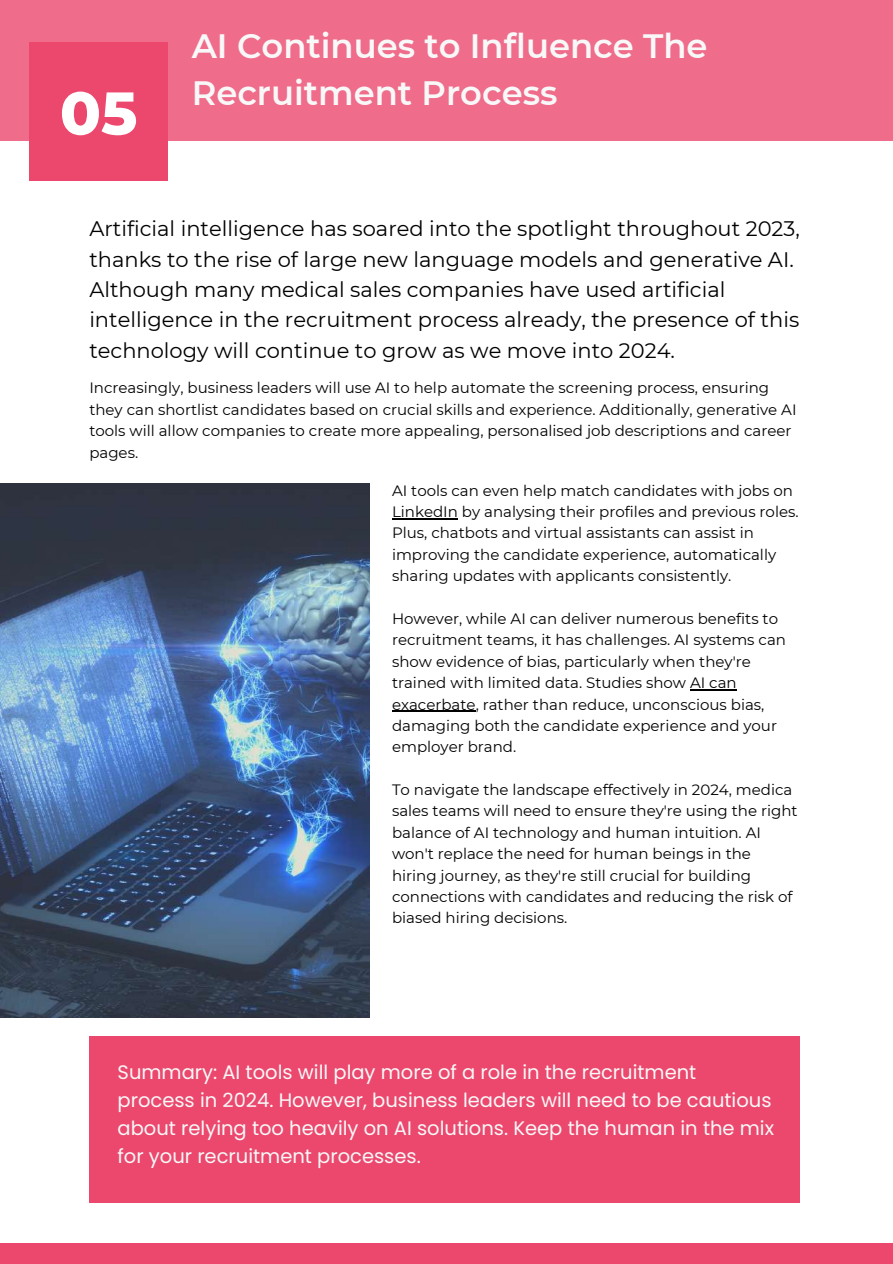
<style>
.page{position:relative;width:893px;height:1264px;background:#fff}
.page>*{position:absolute;margin:0;border:0;box-sizing:border-box;transform-origin:0 0}
.t1{font:800 60px "Montserrat";color:#fff}
.t2{font:600 33.75px/47.2px "Montserrat";color:#f8f8f8}
.t3{font:21px/30.3px "Montserrat";color:#000}
.t4{font:19.5px/28.2px "Poppins";color:#f8f8f8}
.t5{font:15px/21.3px "Montserrat";color:#000}
</style>
<div class="page">
<div style="left:0;top:0;width:892px;height:140px;background:#ef6c8b"></div>
<div style="left:30px;top:43px;width:138px;height:138px;background:#ec486e"></div>
<div style="left:0;top:1243px;width:892px;height:20px;background:#ec486e"></div>
<div style="left:89px;top:1035px;width:710px;height:167px;background:#ec486e"></div>
<img style="left:0;top:483px;width:369px;height:534px">
<hr style="left:392px;top:518px;width:66px;height:1px;background:#000">
<hr style="left:690px;top:689px;width:46px;height:1px;background:#000">
<hr style="left:392px;top:710px;width:83px;height:1px;background:#000">
<h1 class="t1" style="left:60px;top:76px;width:79px">05</h1>
<h2 class="t2" style="left:192px;top:22px;width:517px">AI Continues to Influence The<br>Recruitment Process</h2>
<p class="t3" style="left:89px;top:214px;width:712px">Artificial intelligence has soared into the spotlight throughout 2023, thanks to the rise of large new language models and generative AI.<br>Although many medical sales companies have used artificial intelligence in the recruitment process already, the presence of this technology will continue to grow as we move into 2024.</p>
<p class="t5" style="left:89px;top:377px;width:708px">Increasingly, business leaders will use AI to help automate the screening process, ensuring they can shortlist candidates based on crucial skills and experience. Additionally, generative AI tools will allow companies to create more appealing, personalised job descriptions and career pages.</p>
<p class="t5" style="left:392px;top:479px;width:408px">AI tools can even help match candidates with jobs on LinkedIn by analysing their profiles and previous roles.<br>Plus, chatbots and virtual assistants can assist in improving the candidate experience, automatically sharing updates with applicants consistently.</p>
<p class="t5" style="left:392px;top:608px;width:395px">However, while AI can deliver numerous benefits to recruitment teams, it has challenges. AI systems can show evidence of bias, particularly when they're trained with limited data. Studies show AI can exacerbate, rather than reduce, unconscious bias, damaging both the candidate experience and your employer brand.</p>
<p class="t5" style="left:392px;top:779px;width:407px">To navigate the landscape effectively in 2024, medica sales teams will need to ensure they're using the right balance of AI technology and human intuition. AI won't replace the need for human beings in the hiring journey, as they're still crucial for building connections with candidates and reducing the risk of biased hiring decisions.</p>
<h3 class="t4" style="left:117px;top:1057px;width:658px">Summary: AI tools will play more of a role in the recruitment process in 2024. However, business leaders will need to be cautious about relying too heavily on AI solutions. Keep the human in the mix for your recruitment processes.</h3>
</div>
